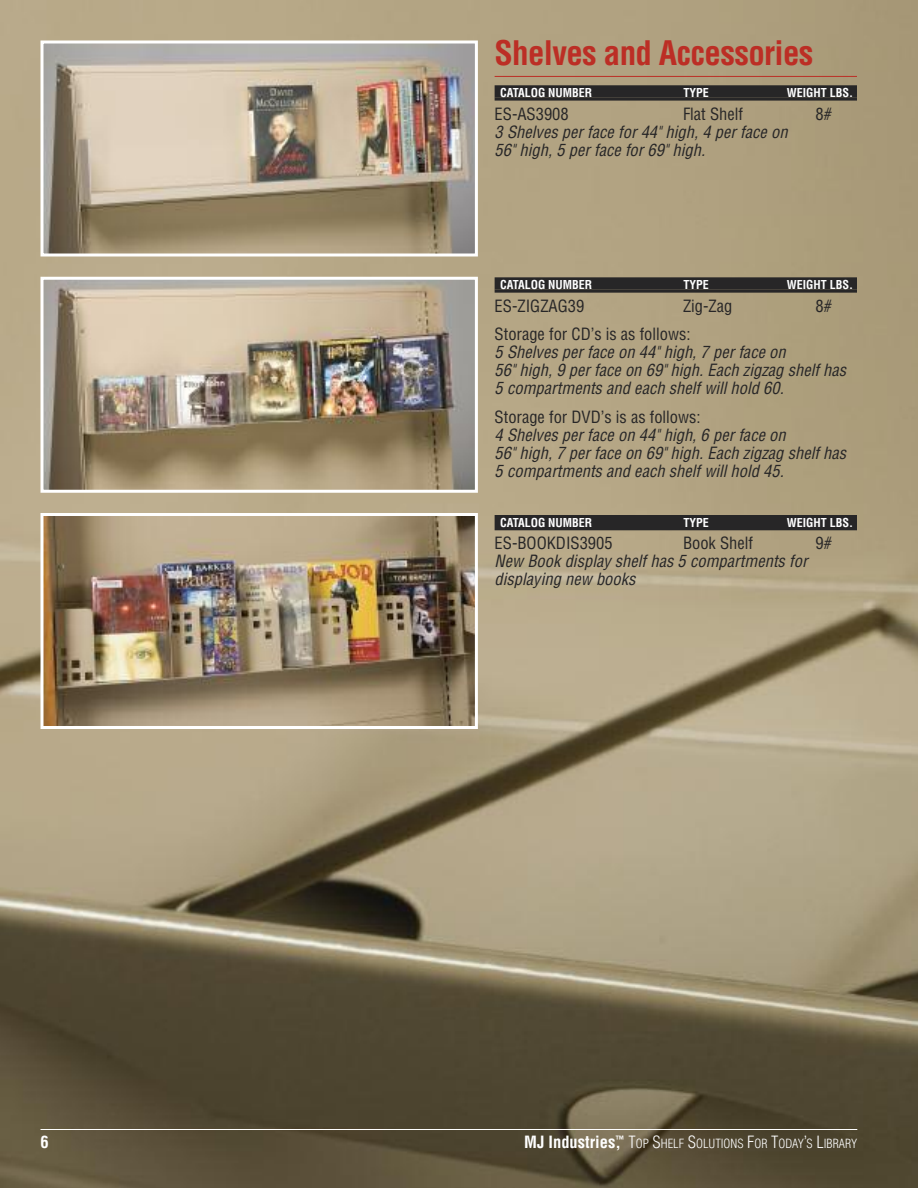
<style>
.page{position:relative;width:918px;height:1188px;background:#fff}
.page>*{position:absolute;margin:0;border:0;box-sizing:border-box;transform-origin:0 0}
.t1{font:700 condensed 33px "Helvetica";letter-spacing:-.02em;color:#bc2e25}
.t2{font:italic condensed 16.5px/18px "Helvetica";letter-spacing:.005em;color:#272627}
.t3{font:condensed 16.5px "Helvetica";color:#272627}
.t4{font:700 condensed 16.5px "Helvetica";color:#fff}
.t5{font:300 condensed 12.3px "Helvetica";color:#fff}
.t6{font:700 condensed 12px "Helvetica";color:#fff}
.s1{font-weight:700;font-size:16.5px}
.s2{font-size:16.5px}
</style>
<div class="page">
<img style="left:0;top:0;width:918px;height:1188px">
<img style="left:44px;top:517px;width:430px;height:208px">
<div style="left:40px;top:513px;width:438px;height:216px;border:3px solid #fff"></div>
<img style="left:44px;top:44px;width:430px;height:208px">
<div style="left:40px;top:40px;width:438px;height:216px;border:3px solid #fff"></div>
<hr style="left:495px;top:76px;width:362px;height:1px;background:#bc2e25">
<div style="left:495px;top:85px;width:362px;height:12px;background:#272627"></div>
<svg style="left:495px;top:97px;width:362px;height:4px"></svg>
<div style="left:495px;top:277px;width:362px;height:12px;background:#272627"></div>
<svg style="left:495px;top:289px;width:362px;height:4px"></svg>
<div style="left:495px;top:515px;width:362px;height:12px;background:#272627"></div>
<hr style="left:495px;top:527px;width:362px;height:3px;background:#272627">
<hr style="left:40px;top:1129px;width:817px;height:1px;background:#fff">
<img style="left:44px;top:281px;width:430px;height:208px">
<div style="left:40px;top:277px;width:438px;height:216px;border:3px solid #fff"></div>
<h1 class="t1" style="left:495px;top:35px;width:320px">Shelves and Accessories</h1>
<p class="t6" style="left:500px;top:86px;width:94px">CATALOG NUMBER</p>
<p class="t6" style="left:684px;top:86px;width:27px">TYPE</p>
<p class="t6" style="left:787px;top:86px;width:68px">WEIGHT LBS.</p>
<p class="t3" style="left:495px;top:104px;width:76px">ES-AS3908</p>
<p class="t3" style="left:683px;top:104px;width:61px">Flat Shelf</p>
<p class="t3" style="left:816px;top:104px;width:18px">8#</p>
<p class="t2" style="left:495px;top:123px;width:295px">3 Shelves per face for 44" high, 4 per face on<br>56" high, 5 per face for 69" high.</p>
<p class="t6" style="left:500px;top:278px;width:94px">CATALOG NUMBER</p>
<p class="t6" style="left:684px;top:278px;width:27px">TYPE</p>
<p class="t6" style="left:787px;top:278px;width:68px">WEIGHT LBS.</p>
<p class="t3" style="left:495px;top:296px;width:91px">ES-ZIGZAG39</p>
<p class="t3" style="left:683px;top:296px;width:51px">Zig-Zag</p>
<p class="t3" style="left:816px;top:296px;width:18px">8#</p>
<p class="t3" style="left:495px;top:325px;width:197px">Storage for CD’s is as follows:</p>
<p class="t2" style="left:495px;top:344px;width:353px">5 Shelves per face on 44" high, 7 per face on<br>56" high, 9 per face on 69" high. Each zigzag shelf has<br>5 compartments and each shelf will hold 60.</p>
<p class="t3" style="left:495px;top:408px;width:208px">Storage for DVD’s is as follows:</p>
<p class="t2" style="left:495px;top:427px;width:353px">4 Shelves per face on 44" high, 6 per face on<br>56" high, 7 per face on 69" high. Each zigzag shelf has<br>5 compartments and each shelf will hold 45.</p>
<p class="t6" style="left:500px;top:516px;width:94px">CATALOG NUMBER</p>
<p class="t6" style="left:684px;top:516px;width:27px">TYPE</p>
<p class="t6" style="left:787px;top:516px;width:68px">WEIGHT LBS.</p>
<p class="t3" style="left:495px;top:534px;width:120px">ES-BOOKDIS3905</p>
<p class="t3" style="left:683px;top:534px;width:72px">Book Shelf</p>
<p class="t3" style="left:816px;top:534px;width:18px">9#</p>
<p class="t2" style="left:495px;top:553px;width:314px">New Book display shelf has 5 compartments for displaying new books</p>
<p class="t4" style="left:40px;top:1133px;width:10px">6</p>
<p class="t5" style="left:524px;top:1136px;width:334px"><span class="s1">MJ Industries,</span><sup>™</sup> <span class="s2">T</span>OP <span class="s2">S</span>HELF <span class="s2">S</span>OLUTIONS <span class="s2">F</span>OR <span class="s2">T</span>ODAY<span class="s2">’</span>S <span class="s2">L</span>IBRARY</p>
</div>
